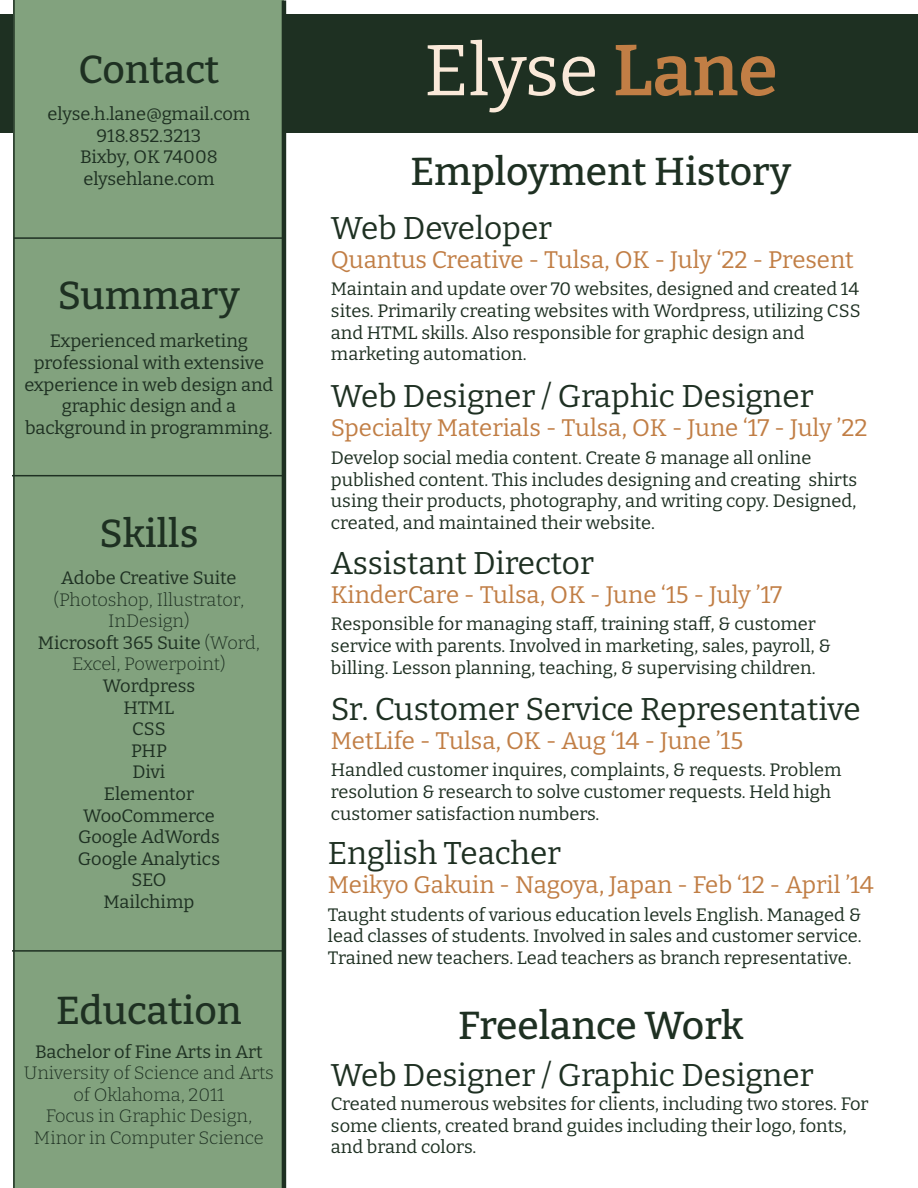
<style>
.page{position:relative;width:918px;height:1188px;background:#fff}
.page>*{position:absolute;margin:0;border:0;box-sizing:border-box;transform-origin:0 0}
.t1{font:100 72px "Bitter";color:#fae9d9}
.t2{font:100 39px "Bitter";color:#1e3022}
.t3{font:100 31.5px "Bitter";color:#1e3022}
.t4{font:100 24px "Bitter";color:#c17e45}
.t5{font:100 18px/21.6px "Bitter";color:#1e3022}
.s1{color:#c17e45}
</style>
<div class="page">
<div style="left:0;top:14px;width:918px;height:119px;background:#1e3022"></div>
<div style="left:14px;top:0;width:270px;height:1188px;background:#82a27e"></div>
<hr style="left:13px;top:0;width:2px;height:1188px;background:#1e3022">
<hr style="left:282px;top:0;width:4px;height:1188px;background:#1e3022">
<hr style="left:14px;top:237px;width:270px;height:2px;background:#1e3022">
<hr style="left:12px;top:475px;width:270px;height:1px;background:#1e3022">
<hr style="left:12px;top:950px;width:270px;height:2px;background:#1e3022">
<h2 class="t2" style="left:78px;top:44px;width:143px">Contact</h2>
<p class="t5" style="left:48px;top:103px;width:204px;text-align:center">elyse.h.lane@gmail.com<br>918.852.3213<br>Bixby, OK 74008 elysehlane.com</p>
<h2 class="t2" style="left:58px;top:270px;width:184px">Summary</h2>
<p class="t5" style="left:24px;top:330px;width:251px;text-align:center">Experienced marketing professional with extensive experience in web design and graphic design and a background in programming.</p>
<h2 class="t2" style="left:99px;top:509px;width:100px">Skills</h2>
<p class="t5" style="left:38px;top:566px;width:224px;text-align:center">Adobe Creative Suite (Photoshop, Illustrator,<br>InDesign)<br>Microsoft 365 Suite (Word,<br>Excel, Powerpoint)<br>Wordpress<br>HTML<br>CSS<br>PHP<br>Divi<br>Elementor<br>WooCommerce<br>Google AdWords<br>Google Analytics<br>SEO<br>Mailchimp</p>
<h2 class="t2" style="left:56px;top:986px;width:187px">Education</h2>
<p class="t5" style="left:24px;top:1040px;width:252px;text-align:center">Bachelor of Fine Arts in Art<br>University of Science and Arts of Oklahoma, 2011<br>Focus in Graphic Design,<br>Minor in Computer Science</p>
<h1 class="t1" style="left:424px;top:24px;width:355px">Elyse <span class="s1">Lane</span></h1>
<h2 class="t2" style="left:411px;top:146px;width:382px">Employment History</h2>
<h3 class="t3" style="left:331px;top:208px;width:223px">Web Developer</h3>
<h3 class="t4" style="left:331px;top:244px;width:524px">Quantus Creative - Tulsa, OK - July ‘22 - Present</h3>
<p class="t5" style="left:331px;top:278px;width:531px">Maintain and update over 70 websites, designed and created 14 sites. Primarily creating websites with Wordpress, utilizing CSS and HTML skills. Also responsible for graphic design and marketing automation.</p>
<h3 class="t3" style="left:331px;top:376px;width:484px">Web Designer / Graphic Designer</h3>
<h3 class="t4" style="left:331px;top:413px;width:538px">Specialty Materials - Tulsa, OK - June ‘17 - July ’22</h3>
<p class="t5" style="left:331px;top:446px;width:528px">Develop social media content. Create &amp; manage all online published content. This includes designing and creating shirts using their products, photography, and writing copy. Designed, created, and maintained their website.</p>
<h3 class="t3" style="left:331px;top:543px;width:264px">Assistant Director</h3>
<h3 class="t4" style="left:331px;top:579px;width:453px">KinderCare - Tulsa, OK - June ‘15 - July ’17</h3>
<p class="t5" style="left:331px;top:613px;width:502px">Responsible for managing staff, training staff, &amp; customer service with parents. Involved in marketing, sales, payroll, &amp; billing. Lesson planning, teaching, &amp; supervising children.</p>
<h3 class="t3" style="left:331px;top:689px;width:531px">Sr. Customer Service Representative</h3>
<h3 class="t4" style="left:331px;top:725px;width:414px">MetLife - Tulsa, OK - Aug ‘14 - June ’15</h3>
<p class="t5" style="left:331px;top:759px;width:512px">Handled customer inquires, complaints, &amp; requests. Problem resolution &amp; research to solve customer requests. Held high customer satisfaction numbers.</p>
<h3 class="t3" style="left:328px;top:833px;width:235px">English Teacher</h3>
<h3 class="t4" style="left:328px;top:869px;width:548px">Meikyo Gakuin - Nagoya, Japan - Feb ‘12 - April ’14</h3>
<p class="t5" style="left:328px;top:903px;width:535px;text-align:justify">Taught students of various education levels English. Managed &amp; lead classes of students. Involved in sales and customer service.<br>Trained new teachers. Lead teachers as branch representative.</p>
<h2 class="t2" style="left:458px;top:1000px;width:287px">Freelance Work</h2>
<h3 class="t3" style="left:331px;top:1055px;width:484px">Web Designer / Graphic Designer</h3>
<p class="t5" style="left:331px;top:1093px;width:539px">Created numerous websites for clients, including two stores. For some clients, created brand guides including their logo, fonts, and brand colors.</p>
</div>
